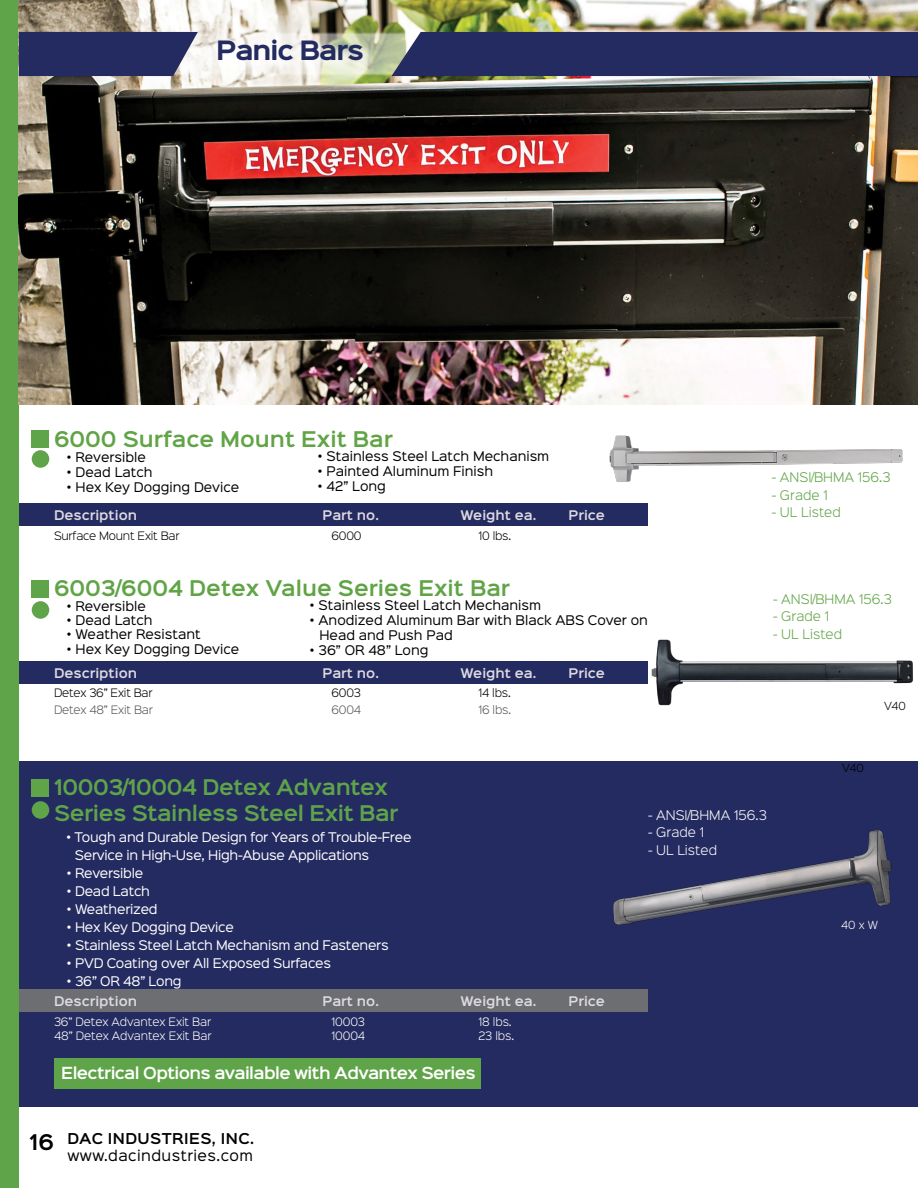
<style>
.page{position:relative;width:918px;height:1188px;background:#fff}
.page>*{position:absolute;margin:0;border:0;box-sizing:border-box;transform-origin:0 0}
.t1{font:700 24px "Sinkin Sans 700";letter-spacing:-.04em;color:#242b60}
.t2{font:600 19.5px "Sinkin Sans 600";color:#60a446}
.t3{font:600 19.5px/25.5px "Sinkin Sans 600";letter-spacing:-.02em;color:#5fa449}
.t4{font:600 15px "Sinkin Sans 600";letter-spacing:-.04em;color:#fff}
.t5{font:13.5px "Sinkin Sans 400";letter-spacing:.03em;color:#000}
.t6{font:600 13.5px "Sinkin Sans 600";letter-spacing:.03em;color:#000}
.t7{font:12px/15px "Sinkin Sans 400";color:#000}
.t8{font:12px/18px "Sinkin Sans 400";letter-spacing:-.02em;color:#fff}
.t9{font:600 12px "Sinkin Sans 600";color:#dddae1}
.t10{font:300 12px "Sinkin Sans 300";color:#60a445}
.t11{font:300 12px "Sinkin Sans 300";color:#fff}
.t12{font:300 10.5px "Sinkin Sans 300";letter-spacing:-.01em;color:#fff}
.t13{font:300 10.5px "Sinkin Sans 300";letter-spacing:-.02em;color:#000}
.t14{font:300 10.5px "Sinkin Sans 300";letter-spacing:-.02em;color:#58595b}
.t15{font:300 10.05px "Sinkin Sans 300";letter-spacing:-.025em;color:#000}
.t16{font:300 10.05px "Sinkin Sans 300";color:#fff}
.s1{font-size:19.5px}
</style>
<div class="page">
<div style="left:0;top:0;width:19px;height:1188px;background:#5fa449"></div>
<div style="left:19px;top:761px;width:899px;height:346px;background:#242b60"></div>
<img style="left:613px;top:830px;width:279px;height:95px">
<img style="left:609px;top:435px;width:294px;height:47px">
<img style="left:19px;top:0;width:899px;height:405px">
<div style="left:19px;top:503px;width:629px;height:23px;background:#242b60"></div>
<div style="left:19px;top:662px;width:629px;height:22px;background:#242b60"></div>
<div style="left:19px;top:989px;width:629px;height:23px;background:#6d6e71"></div>
<div style="left:54px;top:1058px;width:427px;height:31px;background:#5fa449"></div>
<hr style="left:917px;top:1064px;width:1px;height:43px;background:#5fa449">
<svg style="left:198px;top:32px;width:194px;height:44px"></svg>
<div style="left:216px;top:37px;width:161px;height:37px;background:#fff;opacity:.8"></div>
<div style="left:392px;top:32px;width:526px;height:44px;background:#242b60"></div>
<svg style="left:18px;top:32px;width:180px;height:44px;background:#33396a"></svg>
<img style="left:651px;top:639px;width:262px;height:67px">
<div style="left:32px;top:430px;width:17px;height:18px;background:#5fa449"></div>
<div style="left:32px;top:580px;width:17px;height:18px;background:#5fa449"></div>
<div style="left:32px;top:779px;width:17px;height:18px;background:#5fa449"></div>
<div style="left:32px;top:450px;width:17px;height:18px;background:#5fa449;border-radius:50%"></div>
<div style="left:32px;top:601px;width:17px;height:18px;background:#5fa449;border-radius:50%"></div>
<div style="left:32px;top:801px;width:17px;height:18px;background:#5fa449;border-radius:50%"></div>
<p class="t1" style="left:216px;top:38px;width:149px">Panic Bars</p>
<p class="t2" style="left:54px;top:422px;width:340px">6000 Surface Mount Exit Bar</p>
<p class="t7" style="left:68px;top:449px;width:80px">• Reversible</p>
<p class="t7" style="left:68px;top:464px;width:87px">• Dead Latch</p>
<p class="t7" style="left:68px;top:479px;width:173px">• Hex Key Dogging Device</p>
<p class="t7" style="left:319px;top:447px;width:232px">• Stainless Steel Latch Mechanism</p>
<p class="t7" style="left:319px;top:462px;width:176px">• Painted Aluminum Finish</p>
<p class="t7" style="left:319px;top:477px;width:69px">• 42” Long</p>
<p class="t9" style="left:54px;top:504px;width:85px">Description</p>
<p class="t9" style="left:322px;top:504px;width:58px">Part no.</p>
<p class="t9" style="left:460px;top:504px;width:77px">Weight ea.</p>
<p class="t9" style="left:568px;top:504px;width:38px">Price</p>
<p class="t13" style="left:54px;top:527px;width:127px">Surface Mount Exit Bar</p>
<p class="t13" style="left:332px;top:527px;width:31px">6000</p>
<p class="t13" style="left:479px;top:527px;width:34px">10 lbs.</p>
<p class="t2" style="left:54px;top:571px;width:458px">6003/6004 Detex Value Series Exit Bar</p>
<p class="t7" style="left:68px;top:597px;width:80px">• Reversible</p>
<p class="t7" style="left:68px;top:612px;width:87px">• Dead Latch</p>
<p class="t7" style="left:68px;top:626px;width:135px">• Weather Resistant</p>
<p class="t7" style="left:68px;top:641px;width:173px">• Hex Key Dogging Device</p>
<p class="t7" style="left:310px;top:597px;width:232px">• Stainless Steel Latch Mechanism</p>
<p class="t7" style="left:320px;top:612px;width:330px;text-indent:-9px">• Anodized Aluminum Bar with Black ABS Cover on<br>Head and Push Pad</p>
<p class="t7" style="left:310px;top:642px;width:120px">• 36” OR 48” Long</p>
<p class="t9" style="left:54px;top:663px;width:85px">Description</p>
<p class="t9" style="left:322px;top:663px;width:58px">Part no.</p>
<p class="t9" style="left:460px;top:663px;width:77px">Weight ea.</p>
<p class="t9" style="left:568px;top:663px;width:38px">Price</p>
<p class="t13" style="left:54px;top:684px;width:100px">Detex 36” Exit Bar</p>
<p class="t13" style="left:332px;top:684px;width:31px">6003</p>
<p class="t13" style="left:479px;top:684px;width:34px">14 lbs.</p>
<p class="t14" style="left:54px;top:701px;width:100px">Detex 48” Exit Bar</p>
<p class="t14" style="left:332px;top:701px;width:31px">6004</p>
<p class="t14" style="left:479px;top:701px;width:34px">16 lbs.</p>
<p class="t10" style="left:772px;top:468px;width:120px">- ANSI/BHMA 156.3</p>
<p class="t10" style="left:772px;top:485px;width:58px">- Grade 1</p>
<p class="t10" style="left:772px;top:502px;width:71px">- UL Listed</p>
<p class="t10" style="left:773px;top:589px;width:120px">- ANSI/BHMA 156.3</p>
<p class="t10" style="left:773px;top:607px;width:58px">- Grade 1</p>
<p class="t10" style="left:773px;top:624px;width:71px">- UL Listed</p>
<p class="t15" style="left:884px;top:698px;width:23px">V40</p>
<p class="t15" style="left:842px;top:760px;width:23px">V40</p>
<p class="t3" style="left:54px;top:773px;width:346px">10003/10004 Detex Advantex<br>Series Stainless Steel Exit Bar</p>
<p class="t8" style="left:75px;top:827px;width:338px;text-indent:-8px">• Tough and Durable Design for Years of Trouble-Free<br>Service in High-Use, High-Abuse Applications</p>
<p class="t8" style="left:68px;top:863px;width:77px">• Reversible</p>
<p class="t8" style="left:68px;top:881px;width:84px">• Dead Latch</p>
<p class="t8" style="left:68px;top:899px;width:92px">• Weatherized</p>
<p class="t8" style="left:68px;top:917px;width:168px">• Hex Key Dogging Device</p>
<p class="t8" style="left:68px;top:935px;width:323px">• Stainless Steel Latch Mechanism and Fasteners</p>
<p class="t8" style="left:68px;top:953px;width:265px">• PVD Coating over All Exposed Surfaces</p>
<p class="t8" style="left:68px;top:971px;width:116px">• 36” OR 48” Long</p>
<p class="t9" style="left:54px;top:990px;width:85px">Description</p>
<p class="t9" style="left:322px;top:990px;width:58px">Part no.</p>
<p class="t9" style="left:460px;top:990px;width:77px">Weight ea.</p>
<p class="t9" style="left:568px;top:990px;width:38px">Price</p>
<p class="t12" style="left:54px;top:1013px;width:159px">36” Detex Advantex Exit Bar</p>
<p class="t12" style="left:332px;top:1013px;width:35px">10003</p>
<p class="t12" style="left:479px;top:1013px;width:35px">18 lbs.</p>
<p class="t12" style="left:54px;top:1027px;width:159px">48” Detex Advantex Exit Bar</p>
<p class="t12" style="left:332px;top:1027px;width:35px">10004</p>
<p class="t12" style="left:479px;top:1027px;width:37px">23 lbs.</p>
<p class="t4" style="left:61px;top:1060px;width:416px">Electrical Options available with Advantex Series</p>
<p class="t6" style="left:30px;top:1127px;width:226px"><span class="s1">16</span> DAC INDUSTRIES, INC.</p>
<p class="t5" style="left:68px;top:1144px;width:187px">www.dacindustries.com</p>
<p class="t11" style="left:648px;top:805px;width:120px">- ANSI/BHMA 156.3</p>
<p class="t11" style="left:648px;top:823px;width:58px">- Grade 1</p>
<p class="t11" style="left:648px;top:840px;width:71px">- UL Listed</p>
<p class="t16" style="left:841px;top:917px;width:38px">40 x W</p>
</div>
